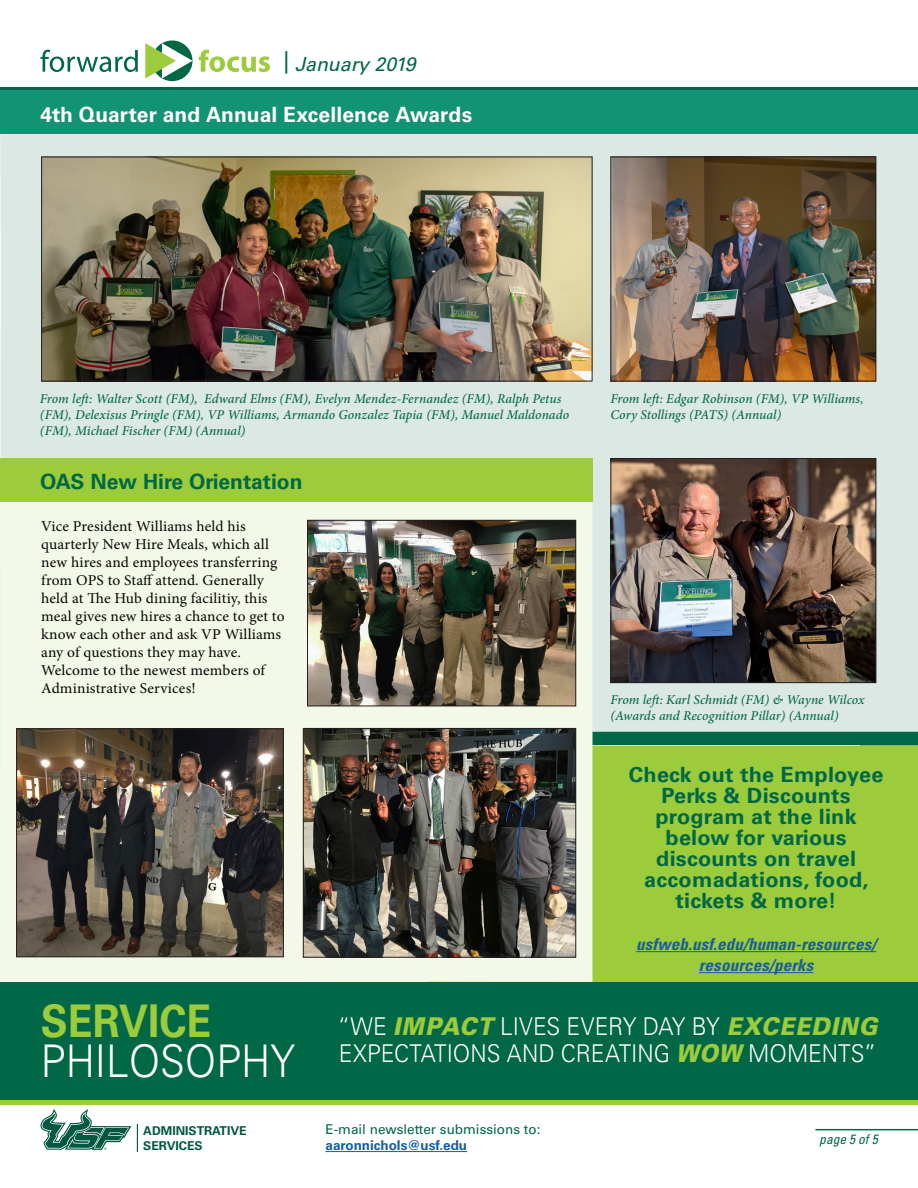
<style>
.page{position:relative;width:918px;height:1188px;background:#fff}
.page>*{position:absolute;margin:0;border:0;box-sizing:border-box;transform-origin:0 0}
.t1{font:300 45px "Univers LT Std";color:#fff;scale:.9 1}
.t2{font:700 45px "Univers LT Std";color:#9ccb3b;scale:.9 1}
.t3{font:300 24.6px/27px "Univers LT Std";color:#fff;scale:.92 1}
.t4{font:700 21px/21px "Univers LT Std";letter-spacing:.01em;color:#006847;text-align:center}
.t5{font:700 21px "Univers LT Std";letter-spacing:.005em;color:#fff}
.t6{font:italic 19.5px "Univers LT Std";color:#006847}
.t7{font:italic 700 condensed 16.5px/21px "Univers LT Std";letter-spacing:.01em;color:#175d9e;text-align:center}
.t8{font:15px/18px "Minion Pro";letter-spacing:.01em;color:#040503}
.t9{font:15px/21px "Minion Pro";letter-spacing:.01em;color:#231f20}
.t10{font:italic 500 13.5px/16.2px "Minion Pro";letter-spacing:.005em;color:#006847}
.t11{font:13.5px "Univers LT Std";color:#006847}
.t12{font:700 13.5px "Univers LT Std";color:#175d9e}
.t13{font:italic condensed 13.5px "Univers LT Std";color:#006947}
.t14{font:700 12.15px/14.7px "Univers LT Std";color:#005840}
.s1{font-weight:900;font-style:italic;color:#9ccb3b}
</style>
<div class="page">
<div style="left:0;top:134px;width:918px;height:598px;background:#dce8e3"></div>
<img style="left:612px;top:159px;width:262px;height:220px">
<div style="left:610px;top:157px;width:266px;height:224px;border:1px solid #231f20"></div>
<img style="left:43px;top:159px;width:547px;height:220px">
<div style="left:41px;top:157px;width:551px;height:224px;border:1px solid #231f20"></div>
<img style="left:612px;top:460px;width:262px;height:221px">
<div style="left:610px;top:458px;width:266px;height:225px;border:1px solid #231f20"></div>
<svg style="left:592px;top:732px;width:326px;height:14px;background:#0e704c"></svg>
<div style="left:592px;top:746px;width:326px;height:236px;background:#9ccb3b"></div>
<svg style="left:40px;top:1109px;width:91px;height:41px"></svg>
<svg style="left:137px;top:1124px;width:1px;height:28px"></svg>
<hr style="left:815px;top:1129px;width:103px;height:1px;background:#006847">
<div style="left:0;top:501px;width:592px;height:481px;background:#f3f8e8"></div>
<div style="left:0;top:1098px;width:918px;height:6px;background:#9ccb3b"></div>
<hr style="left:326px;top:1151px;width:141px;height:1px;background:#175d9e">
<div style="left:0;top:982px;width:918px;height:118px;background:#006847"></div>
<div style="left:0;top:88px;width:918px;height:5px;background:#006847"></div>
<svg style="left:41px;top:50px;width:97px;height:22px"></svg>
<svg style="left:199px;top:50px;width:71px;height:22px"></svg>
<svg style="left:152px;top:40px;width:41px;height:41px"></svg>
<svg style="left:145px;top:43px;width:48px;height:35px"></svg>
<div style="left:0;top:458px;width:592px;height:43px;background:#9ccb3b"></div>
<img style="left:18px;top:730px;width:264px;height:225px">
<div style="left:16px;top:728px;width:268px;height:229px;border:1px solid #231f20"></div>
<div style="left:0;top:90px;width:918px;height:44px;background:#119374"></div>
<hr style="left:636px;top:951px;width:240px;height:1px;background:#175d9e">
<hr style="left:699px;top:972px;width:115px;height:1px;background:#175d9e">
<img style="left:309px;top:522px;width:265px;height:182px">
<div style="left:307px;top:520px;width:269px;height:186px;border:1px solid #231f20"></div>
<img style="left:305px;top:730px;width:269px;height:226px">
<div style="left:303px;top:728px;width:273px;height:230px;border:1px solid #231f20"></div>
<p class="t6" style="left:284px;top:53px;width:134px"><sup>|</sup> January 2019</p>
<p class="t5" style="left:40px;top:102px;width:433px">4th Quarter and Annual Excellence Awards</p>
<p class="t10" style="left:40px;top:390px;width:531px">From left: Walter Scott (FM), Edward Elms (FM), Evelyn Mendez-Fernandez (FM), Ralph Petus (FM), Delexisus Pringle (FM), VP Williams, Armando Gonzalez Tapia (FM), Manuel Maldonado (FM), Michael Fischer (FM) (Annual)</p>
<p class="t4" style="left:40px;top:471px;width:264px">OAS New Hire Orientation</p>
<p class="t8" style="left:41px;top:517px;width:245px">Vice President Williams held his quarterly New Hire Meals, which all new hires and employees transferring from OPS to Staff attend. Generally held at The Hub dining facilitiy, this meal gives new hires a chance to get to know each other and ask VP Williams any of questions they may have.<br>Welcome to the newest members of Administrative Services!</p>
<p class="t9" style="left:41px;top:521px;width:206px">Vice President Williams held his</p>
<p class="t9" style="left:41px;top:563px;width:238px">new hires and employees transferring from OPS to Staff attend.</p>
<p class="t10" style="left:610px;top:390px;width:255px">From left: Edgar Robinson (FM), VP Williams,<br>Cory Stollings (PATS) (Annual)</p>
<p class="t10" style="left:610px;top:691px;width:256px">From left: Karl Schmidt (FM) &amp; Wayne Wilcox (Awards and Recognition Pillar) (Annual)</p>
<p class="t4" style="left:629px;top:764px;width:256px">Check out the Employee<br>Perks &amp; Discounts program at the link below for various discounts on travel accomadations, food, tickets &amp; more!</p>
<p class="t7" style="left:636px;top:934px;width:242px">usfweb.usf.edu/human-resources/ resources/perks</p>
<p class="t2" style="left:41px;top:994px;width:191px">SERVICE</p>
<p class="t1" style="left:41px;top:1034px;width:284px">PHILOSOPHY</p>
<p class="t3" style="left:338px;top:1013px;width:588px">“WE <span class="s1">IMPACT</span> LIVES EVERY DAY BY <span class="s1">EXCEEDING<br></span>EXPECTATIONS AND CREATING <span class="s1">WOW</span> MOMENTS”</p>
<p class="t11" style="left:326px;top:1121px;width:216px">E-mail newsletter submissions to:</p>
<p class="t12" style="left:326px;top:1137px;width:143px">aaronnichols@usf.edu</p>
<p class="t14" style="left:143px;top:1124px;width:105px">ADMINISTRATIVE<br>SERVICES</p>
<p class="t13" style="left:819px;top:1130px;width:60px">page 5 of 5</p>
</div>
